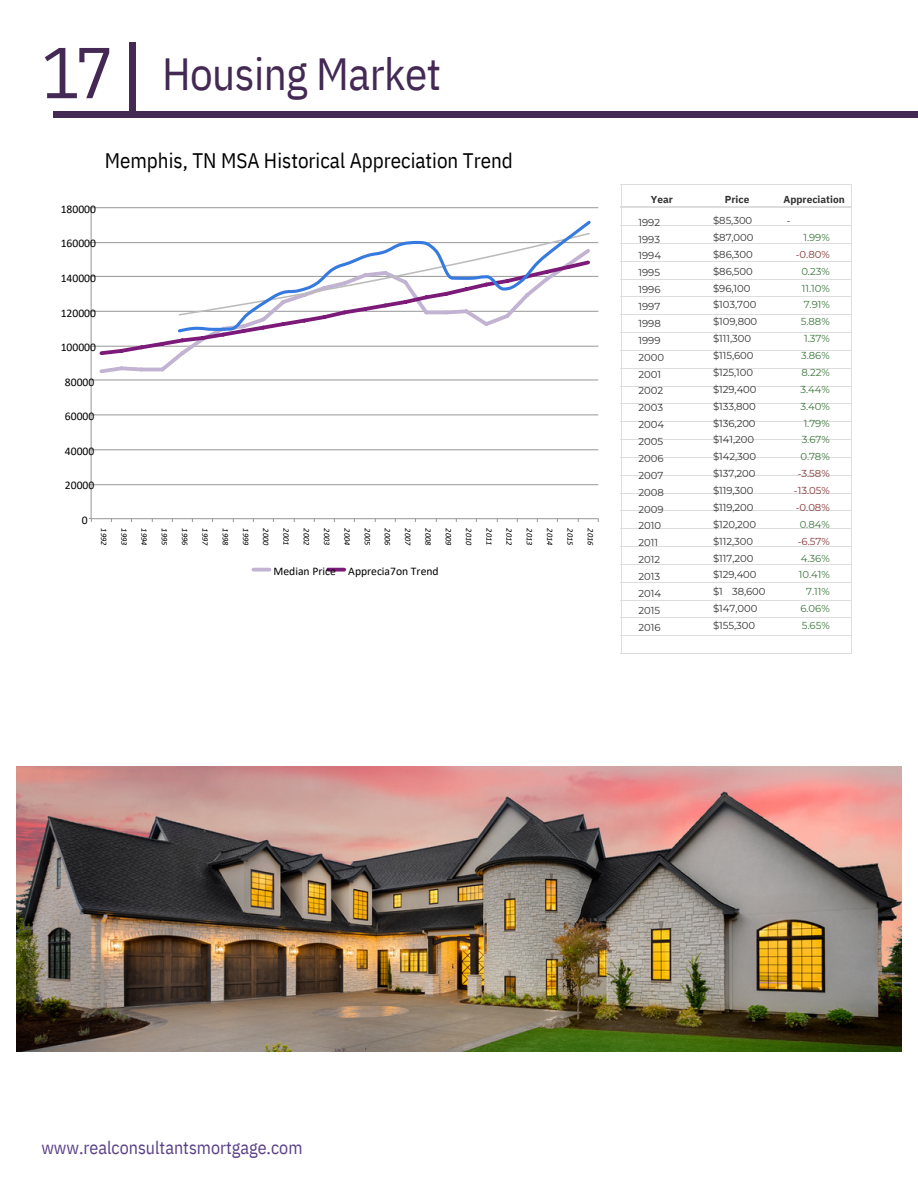
<style>
.page{position:relative;width:918px;height:1188px;background:#fff}
.page>*{position:absolute;margin:0;border:0;box-sizing:border-box;transform-origin:0 0}
.t1{font:72px "IBM Plex Sans Cond";color:#432954}
.t2{font:45px "IBM Plex Sans Cond";letter-spacing:-.01em;color:#432954}
.t3{font:21px "IBM Plex Sans Cond";color:#000}
.t4{font:18px "IBM Plex Sans Cond";color:#5b4088}
.t5{font:11.7px "Calibri";color:#000}
.t6{font:10.05px/16.8px "Montserrat";letter-spacing:-.005em;color:#333}
.t7{font:10.05px/16.8px "Montserrat";letter-spacing:-.005em;color:#3c763d;text-align:right}
.t8{font:700 10.05px "IBM Plex Sans";color:#333}
.t9{font:italic 8.4px "Calibri";color:#000}
.s1{color:#843534}
</style>
<div class="page">
<svg style="left:88px;top:207px;width:511px;height:365px"></svg>
<svg style="left:176px;top:219px;width:416px;height:115px"></svg>
<hr style="left:621px;top:184px;width:76px;height:1px;background:#ddd">
<hr style="left:697px;top:184px;width:76px;height:1px;background:#ddd">
<hr style="left:773px;top:184px;width:78px;height:1px;background:#ddd">
<hr style="left:621px;top:653px;width:76px;height:1px;background:#ddd">
<svg style="left:621px;top:185px;width:1px;height:468px"></svg>
<hr style="left:697px;top:653px;width:76px;height:1px;background:#ddd">
<hr style="left:773px;top:653px;width:78px;height:1px;background:#ddd">
<svg style="left:851px;top:184px;width:1px;height:470px"></svg>
<hr style="left:621px;top:225px;width:76px;height:1px;background:#ddd">
<hr style="left:697px;top:225px;width:76px;height:1px;background:#ddd">
<hr style="left:773px;top:225px;width:78px;height:1px;background:#ddd">
<hr style="left:621px;top:243px;width:76px;height:1px;background:#ddd">
<hr style="left:697px;top:243px;width:76px;height:1px;background:#ddd">
<hr style="left:773px;top:243px;width:78px;height:1px;background:#ddd">
<hr style="left:621px;top:261px;width:76px;height:1px;background:#ddd">
<hr style="left:697px;top:261px;width:76px;height:1px;background:#ddd">
<hr style="left:773px;top:261px;width:78px;height:1px;background:#ddd">
<hr style="left:621px;top:279px;width:76px;height:1px;background:#ddd">
<hr style="left:697px;top:279px;width:76px;height:1px;background:#ddd">
<hr style="left:773px;top:279px;width:78px;height:1px;background:#ddd">
<hr style="left:621px;top:296px;width:76px;height:1px;background:#ddd">
<hr style="left:697px;top:296px;width:76px;height:1px;background:#ddd">
<hr style="left:773px;top:296px;width:78px;height:1px;background:#ddd">
<hr style="left:621px;top:314px;width:76px;height:1px;background:#ddd">
<hr style="left:697px;top:314px;width:76px;height:1px;background:#ddd">
<hr style="left:773px;top:314px;width:78px;height:1px;background:#ddd">
<hr style="left:621px;top:332px;width:76px;height:1px;background:#ddd">
<hr style="left:697px;top:332px;width:76px;height:1px;background:#ddd">
<hr style="left:773px;top:332px;width:78px;height:1px;background:#ddd">
<hr style="left:621px;top:350px;width:76px;height:1px;background:#ddd">
<hr style="left:697px;top:350px;width:76px;height:1px;background:#ddd">
<hr style="left:773px;top:350px;width:78px;height:1px;background:#ddd">
<hr style="left:621px;top:368px;width:76px;height:1px;background:#ddd">
<hr style="left:697px;top:368px;width:76px;height:1px;background:#ddd">
<hr style="left:773px;top:368px;width:78px;height:1px;background:#ddd">
<hr style="left:621px;top:386px;width:76px;height:1px;background:#ddd">
<hr style="left:697px;top:386px;width:76px;height:1px;background:#ddd">
<hr style="left:773px;top:386px;width:78px;height:1px;background:#ddd">
<hr style="left:621px;top:403px;width:76px;height:1px;background:#ddd">
<hr style="left:697px;top:403px;width:76px;height:1px;background:#ddd">
<hr style="left:773px;top:403px;width:78px;height:1px;background:#ddd">
<hr style="left:621px;top:421px;width:76px;height:1px;background:#ddd">
<hr style="left:697px;top:421px;width:76px;height:1px;background:#ddd">
<hr style="left:773px;top:421px;width:78px;height:1px;background:#ddd">
<hr style="left:621px;top:439px;width:76px;height:1px;background:#ddd">
<hr style="left:697px;top:439px;width:76px;height:1px;background:#ddd">
<hr style="left:773px;top:439px;width:78px;height:1px;background:#ddd">
<hr style="left:621px;top:457px;width:76px;height:1px;background:#ddd">
<hr style="left:697px;top:457px;width:76px;height:1px;background:#ddd">
<hr style="left:773px;top:457px;width:78px;height:1px;background:#ddd">
<hr style="left:621px;top:475px;width:76px;height:1px;background:#ddd">
<hr style="left:697px;top:475px;width:76px;height:1px;background:#ddd">
<hr style="left:773px;top:475px;width:78px;height:1px;background:#ddd">
<hr style="left:621px;top:493px;width:76px;height:1px;background:#ddd">
<hr style="left:697px;top:493px;width:76px;height:1px;background:#ddd">
<hr style="left:773px;top:493px;width:78px;height:1px;background:#ddd">
<hr style="left:621px;top:510px;width:76px;height:1px;background:#ddd">
<hr style="left:697px;top:510px;width:76px;height:1px;background:#ddd">
<hr style="left:773px;top:510px;width:78px;height:1px;background:#ddd">
<hr style="left:621px;top:528px;width:76px;height:1px;background:#ddd">
<hr style="left:697px;top:528px;width:76px;height:1px;background:#ddd">
<hr style="left:773px;top:528px;width:78px;height:1px;background:#ddd">
<hr style="left:621px;top:546px;width:76px;height:1px;background:#ddd">
<hr style="left:697px;top:546px;width:76px;height:1px;background:#ddd">
<hr style="left:773px;top:546px;width:78px;height:1px;background:#ddd">
<hr style="left:621px;top:564px;width:76px;height:1px;background:#ddd">
<hr style="left:697px;top:564px;width:76px;height:1px;background:#ddd">
<hr style="left:773px;top:564px;width:78px;height:1px;background:#ddd">
<hr style="left:621px;top:582px;width:76px;height:1px;background:#ddd">
<hr style="left:697px;top:582px;width:76px;height:1px;background:#ddd">
<hr style="left:773px;top:582px;width:78px;height:1px;background:#ddd">
<hr style="left:621px;top:600px;width:76px;height:1px;background:#ddd">
<hr style="left:697px;top:600px;width:76px;height:1px;background:#ddd">
<hr style="left:773px;top:600px;width:78px;height:1px;background:#ddd">
<hr style="left:621px;top:617px;width:76px;height:1px;background:#ddd">
<hr style="left:697px;top:617px;width:76px;height:1px;background:#ddd">
<hr style="left:773px;top:617px;width:78px;height:1px;background:#ddd">
<hr style="left:621px;top:635px;width:76px;height:1px;background:#ddd">
<hr style="left:697px;top:635px;width:76px;height:1px;background:#ddd">
<hr style="left:773px;top:635px;width:78px;height:1px;background:#ddd">
<hr style="left:621px;top:207px;width:76px;height:1px;background:#ddd">
<hr style="left:697px;top:207px;width:76px;height:1px;background:#ddd">
<hr style="left:773px;top:207px;width:78px;height:1px;background:#ddd">
<div style="left:54px;top:112px;width:864px;height:6px;background:#432954"></div>
<div style="left:130px;top:42px;width:6px;height:72px;background:#432954"></div>
<img style="left:17px;top:767px;width:884px;height:285px">
<p class="t1" style="left:41px;top:24px;width:74px">17</p>
<p class="t2" style="left:162px;top:44px;width:281px">Housing Market</p>
<p class="t3" style="left:105px;top:146px;width:410px">Memphis, TN MSA Historical Appreciation Trend</p>
<p class="t5" style="left:61px;top:204px;width:37px">180000</p>
<p class="t5" style="left:61px;top:239px;width:37px">160000</p>
<p class="t5" style="left:61px;top:273px;width:37px">140000</p>
<p class="t5" style="left:61px;top:308px;width:37px">120000</p>
<p class="t5" style="left:61px;top:342px;width:37px">100000</p>
<p class="t5" style="left:65px;top:377px;width:31px">80000</p>
<p class="t5" style="left:65px;top:411px;width:31px">60000</p>
<p class="t5" style="left:65px;top:446px;width:31px">40000</p>
<p class="t5" style="left:65px;top:481px;width:31px">20000</p>
<p class="t5" style="left:82px;top:515px;width:7px">0</p>
<p class="t9" style="left:107px;top:528px;width:18px;rotate:90deg">1992</p>
<p class="t9" style="left:128px;top:528px;width:18px;rotate:90deg">1993</p>
<p class="t9" style="left:148px;top:528px;width:18px;rotate:90deg">1994</p>
<p class="t9" style="left:168px;top:528px;width:18px;rotate:90deg">1995</p>
<p class="t9" style="left:189px;top:528px;width:18px;rotate:90deg">1996</p>
<p class="t9" style="left:209px;top:528px;width:19px;rotate:90deg">1997</p>
<p class="t9" style="left:229px;top:528px;width:18px;rotate:90deg">1998</p>
<p class="t9" style="left:249px;top:528px;width:18px;rotate:90deg">1999</p>
<p class="t9" style="left:270px;top:528px;width:18px;rotate:90deg">2000</p>
<p class="t9" style="left:290px;top:528px;width:18px;rotate:90deg">2001</p>
<p class="t9" style="left:310px;top:528px;width:18px;rotate:90deg">2002</p>
<p class="t9" style="left:330px;top:528px;width:18px;rotate:90deg">2003</p>
<p class="t9" style="left:351px;top:528px;width:18px;rotate:90deg">2004</p>
<p class="t9" style="left:371px;top:528px;width:18px;rotate:90deg">2005</p>
<p class="t9" style="left:391px;top:528px;width:18px;rotate:90deg">2006</p>
<p class="t9" style="left:412px;top:528px;width:19px;rotate:90deg">2007</p>
<p class="t9" style="left:432px;top:528px;width:18px;rotate:90deg">2008</p>
<p class="t9" style="left:452px;top:528px;width:18px;rotate:90deg">2009</p>
<p class="t9" style="left:472px;top:528px;width:18px;rotate:90deg">2010</p>
<p class="t9" style="left:493px;top:528px;width:18px;rotate:90deg">2011</p>
<p class="t9" style="left:513px;top:528px;width:18px;rotate:90deg">2012</p>
<p class="t9" style="left:533px;top:528px;width:18px;rotate:90deg">2013</p>
<p class="t9" style="left:553px;top:528px;width:18px;rotate:90deg">2014</p>
<p class="t9" style="left:574px;top:528px;width:18px;rotate:90deg">2015</p>
<p class="t9" style="left:594px;top:528px;width:18px;rotate:90deg">2016</p>
<p class="t5" style="left:274px;top:566px;width:64px">Median Price</p>
<p class="t5" style="left:348px;top:566px;width:92px">Apprecia7on Trend</p>
<p class="t8" style="left:651px;top:192px;width:24px">Year</p>
<p class="t8" style="left:725px;top:192px;width:26px">Price</p>
<p class="t8" style="left:783px;top:192px;width:63px">Appreciation</p>
<p class="t6" style="left:639px;top:214px;width:27px">1992<br>1993<br>1994<br>1995<br>1996<br>1997<br>1998<br>1999<br>2000<br>2001<br>2002<br>2003<br>2004<br>2005<br>2006<br>2007<br>2008<br>2009<br>2010<br>2011<br>2012<br>2013<br>2014<br>2015<br>2016</p>
<p class="t6" style="left:713px;top:212px;width:54px">$85,300 $87,000 $86,300 $86,500 $96,100 $103,700 $109,800 $111,300 $115,600 $125,100 $129,400 $133,800 $136,200 $141,200 $142,300 $137,200 $119,300 $119,200 $120,200 $112,300 $117,200 $129,400 $1 38,600 $147,000 $155,300</p>
<p class="t6" style="left:787px;top:212px;width:5px">-</p>
<p class="t7" style="left:794px;top:229px;width:37px">1.99% <span class="s1">-0.80%<br></span>0.23%<br>11.10%<br>7.91%<br>5.88%<br>1.37%<br>3.86%<br>8.22%<br>3.44%<br>3.40%<br>1.79%<br>3.67%<br>0.78% <span class="s1">-3.58% -13.05% -0.08%<br></span>0.84% <span class="s1">-6.57%<br></span>4.36%<br>10.41%<br>7.11%<br>6.06%<br>5.65%</p>
<p class="t4" style="left:41px;top:1135px;width:263px">www.realconsultantsmortgage.com</p>
</div>
